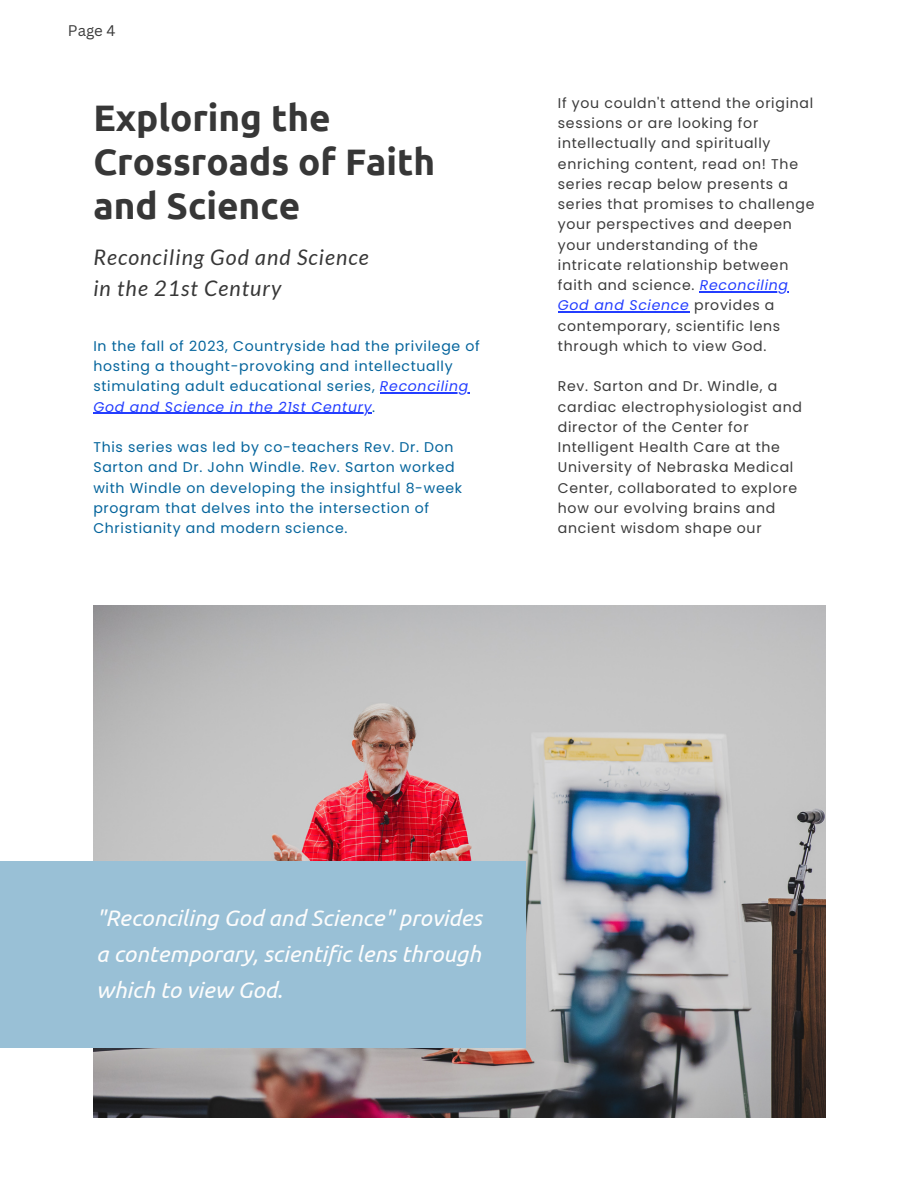
<style>
.page{position:relative;width:918px;height:1188px;background:#fff}
.page>*{position:absolute;margin:0;border:0;box-sizing:border-box;transform-origin:0 0}
.t1{font:700 36.9px/43.8px "Ubuntu";color:#373737}
.t2{font:italic 22.5px/36px "Ubuntu";color:#fcfcfc;text-align:justify}
.t3{font:italic 21.45px/31.5px "Lato";letter-spacing:.05em;color:#373737}
.t4{font:15px "Canva Sans";color:#3b3b3b}
.t5{font:14.1px/20.2px "Poppins";letter-spacing:.05em;color:#3b3b3b}
.t6{font:14.1px/20.2px "Poppins";letter-spacing:.05em;color:#04649c}
.t7{font:italic 14.1px "Poppins";letter-spacing:.05em;color:#233dff}
.s1{font-style:italic;color:#233dff}
.s2{font-style:normal;color:#04649c}
</style>
<div class="page">
<hr style="left:380px;top:392px;width:89px;height:2px;background:#233dff">
<hr style="left:93px;top:413px;width:279px;height:1px;background:#233dff">
<hr style="left:700px;top:291px;width:89px;height:1px;background:#233dff">
<hr style="left:558px;top:311px;width:132px;height:2px;background:#233dff">
<img style="left:93px;top:606px;width:733px;height:512px">
<div style="left:0;top:861px;width:526px;height:187px;background:#99c0d6"></div>
<h2 class="t4" style="left:68px;top:20px;width:49px">Page 4</h2>
<p class="t1" style="left:93px;top:96px;width:343px">Exploring the<br>Crossroads of Faith and Science</p>
<p class="t3" style="left:93px;top:241px;width:277px">Reconciling God and Science in the 21st Century</p>
<h1 class="t6" style="left:93px;top:336px;width:388px">In the fall of 2023, Countryside had the privilege of hosting a thought-provoking and intellectually stimulating adult educational series, <span class="s1">Reconciling</span></h1>
<p class="t7" style="left:93px;top:397px;width:283px">God and Science in the 21st Century<span class="s2">.</span></p>
<p class="t6" style="left:93px;top:437px;width:370px">This series was led by co-teachers Rev. Dr. Don<br>Sarton and Dr. John Windle. Rev. Sarton worked with Windle on developing the insightful 8-week</p>
<p class="t6" style="left:93px;top:498px;width:337px">program that delves into the intersection of<br>Christianity and modern science.</p>
<p class="t5" style="left:558px;top:93px;width:258px">If you couldn't attend the original sessions or are looking for intellectually and spiritually enriching content, read on! The series recap below presents a series that promises to challenge your perspectives and deepen your understanding of the intricate relationship between faith and science. <span class="s1">Reconciling</span></p>
<p class="t5" style="left:558px;top:295px;width:224px"><span class="s1">God and Science</span> provides a contemporary, scientific lens through which to view God.</p>
<p class="t5" style="left:558px;top:376px;width:246px">Rev. Sarton and Dr. Windle, a cardiac electrophysiologist and director of the Center for<br>Intelligent Health Care at the<br>University of Nebraska Medical<br>Center, collaborated to explore how our evolving brains and ancient wisdom shape our</p>
<p class="t2" style="left:96px;top:900px;width:387px">"Reconciling God and Science" provides a contemporary, scientific lens through which to view God.</p>
</div>
